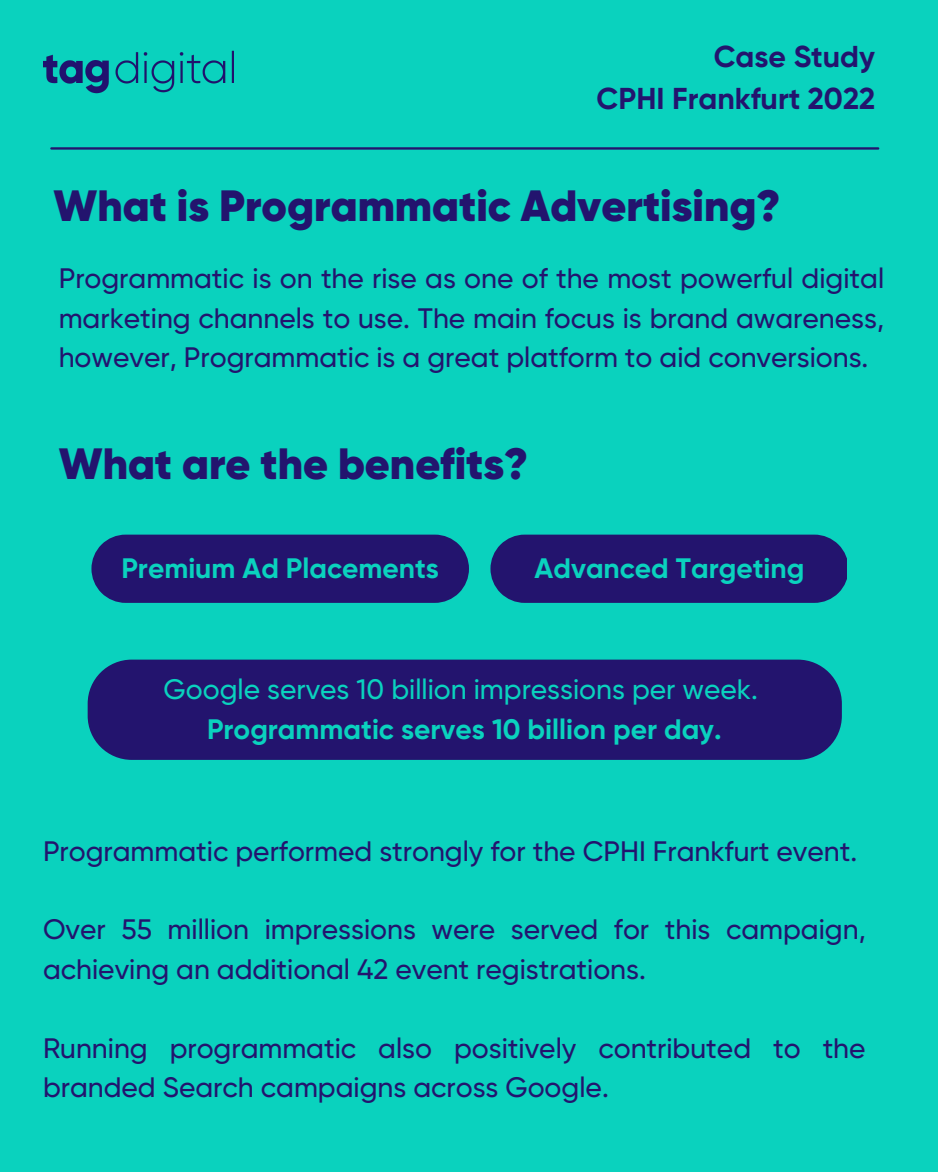
<style>
.page{position:relative;width:938px;height:1172px;background:#0ad2be}
.page>*{position:absolute;margin:0;border:0;box-sizing:border-box;transform-origin:0 0}
.t1{font:900 43.75px "Gilroy";color:#23146e}
.t2{font:700 30.19px/42.2px "Gilroy";color:#23146e;text-align:right}
.t3{font:500 28.12px/39.4px "Gilroy";color:#23146e}
.t4{font:700 28.12px "Gilroy";color:#0ad2be}
.t5{font:500 28.12px "Gilroy";color:#0ad2be}
</style>
<div class="page">
<hr style="left:51px;top:147px;width:827px;height:3px;background:#23146e">
<img style="left:43px;top:50px;width:191px;height:43px">
<div style="left:91px;top:535px;width:378px;height:68px;background:#23146e"></div>
<div style="left:490px;top:535px;width:356px;height:68px;background:#23146e"></div>
<div style="left:88px;top:660px;width:753px;height:100px;background:#23146e;border-radius:44px"></div>
<p class="t2" style="left:596px;top:35px;width:280px">Case Study<br>CPHI Frankfurt 2022</p>
<h1 class="t1" style="left:54px;top:178px;width:728px">What is Programmatic Advertising?</h1>
<p class="t3" style="left:59px;top:259px;width:827px;text-align:justify">Programmatic is on the rise as one of the most powerful digital marketing channels to use. The main focus is brand awareness, however, Programmatic is a great platform to aid conversions.</p>
<h1 class="t1" style="left:59px;top:436px;width:471px">What are the benefits?</h1>
<p class="t4" style="left:121px;top:551px;width:319px">Premium Ad Placements</p>
<p class="t4" style="left:534px;top:551px;width:271px">Advanced Targeting</p>
<p class="t5" style="left:164px;top:673px;width:596px">Google serves 10 billion impressions per week.</p>
<p class="t4" style="left:207px;top:712px;width:516px">Programmatic serves 10 billion per day.</p>
<p class="t3" style="left:43px;top:831px;width:815px">Programmatic performed strongly for the CPHI Frankfurt event.</p>
<p class="t3" style="left:43px;top:910px;width:824px">Over 55 million impressions were served for this campaign, achieving an additional 42 event registrations.</p>
<p class="t3" style="left:43px;top:1028px;width:824px">Running programmatic also positively contributed to the branded Search campaigns across Google.</p>
</div>
